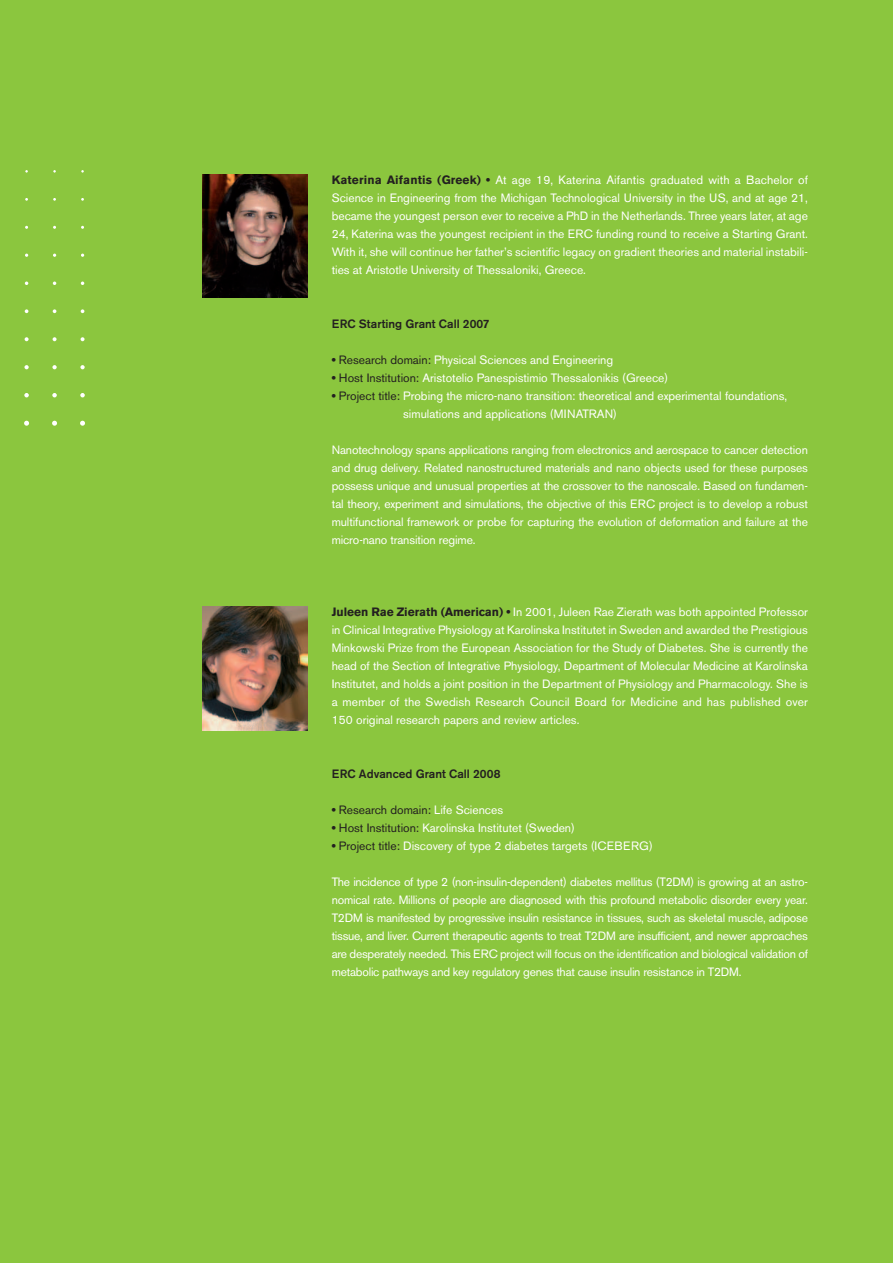
<style>
.page{position:relative;width:893px;height:1263px;background:#8bc63e}
.page>*{position:absolute;margin:0;border:0;box-sizing:border-box;transform-origin:0 0}
.t1{font:12px/18px "Akzidenz Grotesk BE";color:#fff;text-align:justify}
.t2{font:500 12px "Akzidenz Grotesk BE";color:#231f20}
.t3{font:12px "Akzidenz Grotesk BE";color:#231f20}
.s1{font-weight:700;color:#231f20}
.s2{color:#231f20}
.s3{font-weight:700}
.s4{color:#fff}
</style>
<div class="page">
<svg style="left:80px;top:421px;width:5px;height:5px"></svg>
<svg style="left:80px;top:393px;width:5px;height:4px"></svg>
<svg style="left:80px;top:365px;width:5px;height:4px"></svg>
<svg style="left:81px;top:337px;width:4px;height:4px"></svg>
<svg style="left:81px;top:309px;width:3px;height:4px"></svg>
<svg style="left:81px;top:281px;width:3px;height:4px"></svg>
<svg style="left:52px;top:421px;width:5px;height:5px"></svg>
<svg style="left:52px;top:393px;width:5px;height:4px"></svg>
<svg style="left:52px;top:365px;width:5px;height:4px"></svg>
<svg style="left:53px;top:337px;width:4px;height:4px"></svg>
<svg style="left:53px;top:309px;width:3px;height:4px"></svg>
<svg style="left:53px;top:281px;width:3px;height:4px"></svg>
<svg style="left:24px;top:421px;width:5px;height:5px"></svg>
<svg style="left:24px;top:393px;width:5px;height:4px"></svg>
<svg style="left:24px;top:365px;width:5px;height:4px"></svg>
<svg style="left:25px;top:337px;width:4px;height:4px"></svg>
<svg style="left:25px;top:309px;width:3px;height:4px"></svg>
<svg style="left:25px;top:281px;width:3px;height:4px"></svg>
<img style="left:202px;top:174px;width:105px;height:124px">
<img style="left:202px;top:607px;width:105px;height:123px">
<p class="t1" style="left:332px;top:172px;width:478px"><span class="s1">Katerina Aifantis (Greek) •</span> At age 19, Katerina Aifantis graduated with a Bachelor of Science in Engineering from the Michigan Technological University in the US, and at age 21, became the youngest person ever to receive a PhD in the Netherlands. Three years later, at age 24, Katerina was the youngest recipient in the ERC funding round to receive a Starting Grant.<br>With it, she will continue her father’s scientific legacy on gradient theories and material instabili&shy;ties at Aristotle University of Thessaloniki, Greece.</p>
<p class="t2" style="left:332px;top:319px;width:159px">ERC Starting Grant Call 2007</p>
<p class="t1" style="left:332px;top:352px;width:283px"><span class="s1">•</span> <span class="s2">Research domain:</span> Physical Sciences and Engineering</p>
<p class="t1" style="left:332px;top:370px;width:338px"><span class="s1">•</span> <span class="s2">Host Institution:</span> Aristotelio Panespistimio Thessalonikis (Greece)</p>
<p class="t1" style="left:403px;top:388px;width:386px;text-indent:-72px"><span class="s1">•</span> <span class="s2">Project title:</span> Probing the micro-nano transition: theoretical and experimental foundations, simulations and applications (MINATRAN)</p>
<p class="t1" style="left:332px;top:442px;width:478px">Nanotechnology spans applications ranging from electronics and aerospace to cancer detection and drug delivery. Related nanostructured materials and nano objects used for these purposes possess unique and unusual properties at the crossover to the nanoscale. Based on fundamen&shy;tal theory, experiment and simulations, the objective of this ERC project is to develop a robust multifunctional framework or probe for capturing the evolution of deformation and failure at the micro-nano transition regime.</p>
<p class="t1" style="left:332px;top:604px;width:478px"><span class="s1">Juleen Rae Zierath (American) •</span> In 2001, Juleen Rae Zierath was both appointed Professor in Clinical Integrative Physiology at Karolinska Institutet in Sweden and awarded the Prestigious Minkowski Prize from the European Association for the Study of Diabetes. She is currently the head of the Section of Integrative Physiology, Department of Molecular Medicine at Karolinska Institutet, and holds a joint position in the Department of Physiology and Pharmacology. She is a member of the Swedish Research Council Board for Medicine and has published over 150 original research papers and review articles.</p>
<p class="t2" style="left:332px;top:769px;width:170px">ERC Advanced Grant Call 2008</p>
<p class="t3" style="left:332px;top:805px;width:173px"><span class="s3">•</span> Research domain: <span class="s4">Life Sciences</span></p>
<p class="t1" style="left:332px;top:820px;width:245px"><span class="s1">•</span> <span class="s2">Host Institution:</span> Karolinska Institutet (Sweden)</p>
<p class="t1" style="left:332px;top:838px;width:323px"><span class="s1">•</span> <span class="s2">Project title:</span> Discovery of type 2 diabetes targets (ICEBERG)</p>
<p class="t1" style="left:332px;top:874px;width:478px">The incidence of type 2 (non-insulin-dependent) diabetes mellitus (T2DM) is growing at an astro&shy;nomical rate. Millions of people are diagnosed with this profound metabolic disorder every year.<br>T2DM is manifested by progressive insulin resistance in tissues, such as skeletal muscle, adipose tissue, and liver. Current therapeutic agents to treat T2DM are insufficient, and newer approaches are desperately needed. This ERC project will focus on the identification and biological validation of metabolic pathways and key regulatory genes that cause insulin resistance in T2DM.</p>
</div>
